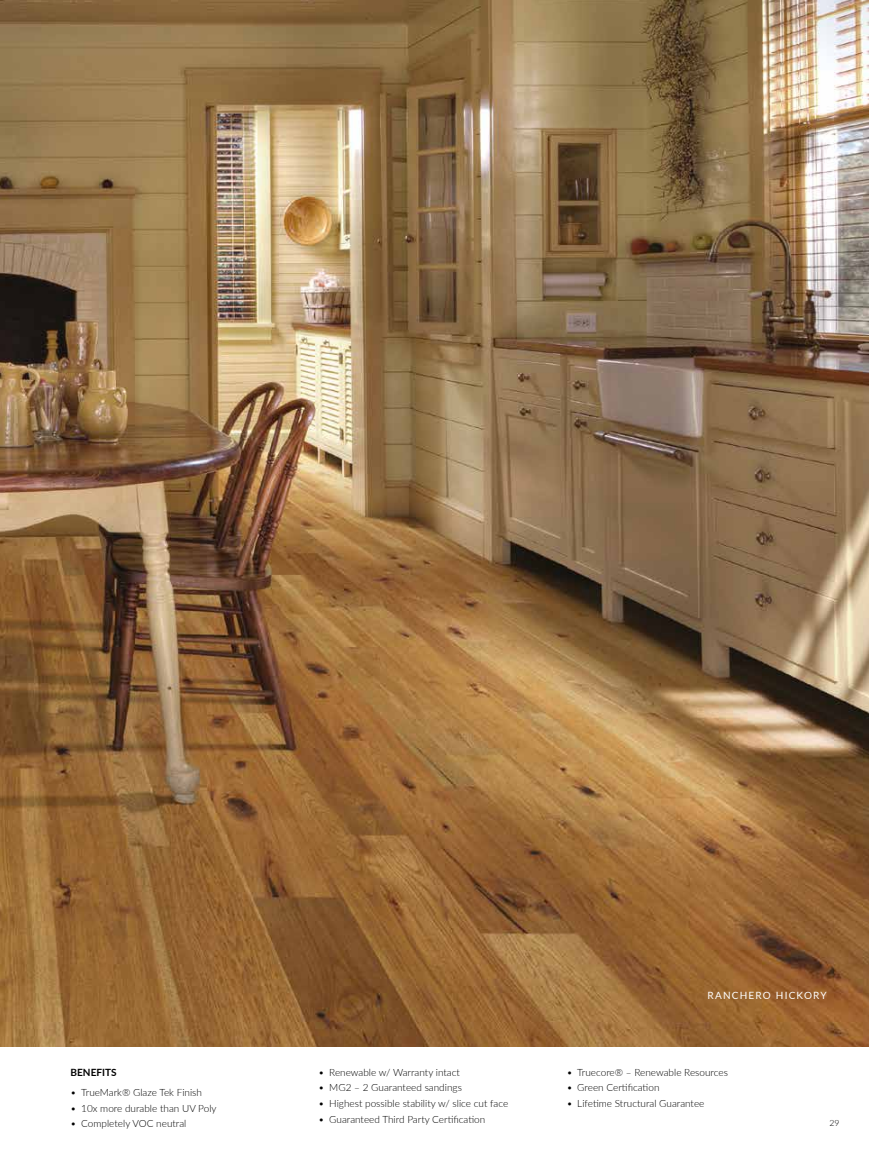
<style>
.page{position:relative;width:869px;height:1152px;background:#fff}
.page>*{position:absolute;margin:0;border:0;box-sizing:border-box;transform-origin:0 0}
.t1{font:300 10px "Lato";color:#000}
.t2{font:10px "Lato";letter-spacing:.12em;color:#fff}
.t3{font:700 10px "Lato";color:#000}
.t4{font:300 8.62px "Lato";color:#000}
</style>
<div class="page">
<img style="left:0;top:0;width:868px;height:1046px">
<p class="t3" style="left:71px;top:1064px;width:47px">BENEFITS</p>
<p class="t1" style="left:71px;top:1085px;width:133px">• TrueMark® Glaze Tek Finish</p>
<p class="t1" style="left:71px;top:1101px;width:147px">• 10x more durable than UV Poly</p>
<p class="t1" style="left:71px;top:1116px;width:117px">• Completely VOC neutral</p>
<p class="t1" style="left:318px;top:1065px;width:143px">• Renewable w/ Warranty intact</p>
<p class="t1" style="left:318px;top:1081px;width:145px">• MG2 – 2 Guaranteed sandings</p>
<p class="t1" style="left:318px;top:1096px;width:191px">• Highest possible stability w/ slice cut face</p>
<p class="t1" style="left:318px;top:1112px;width:168px">• Guaranteed Third Party Certification</p>
<p class="t2" style="left:707px;top:988px;width:121px">RANCHERO HICKORY</p>
<p class="t1" style="left:566px;top:1065px;width:163px">• Truecore® – Renewable Resources</p>
<p class="t1" style="left:566px;top:1081px;width:94px">• Green Certification</p>
<p class="t1" style="left:566px;top:1096px;width:139px">• Lifetime Structural Guarantee</p>
<p class="t4" style="left:829px;top:1116px;width:12px">29</p>
</div>
